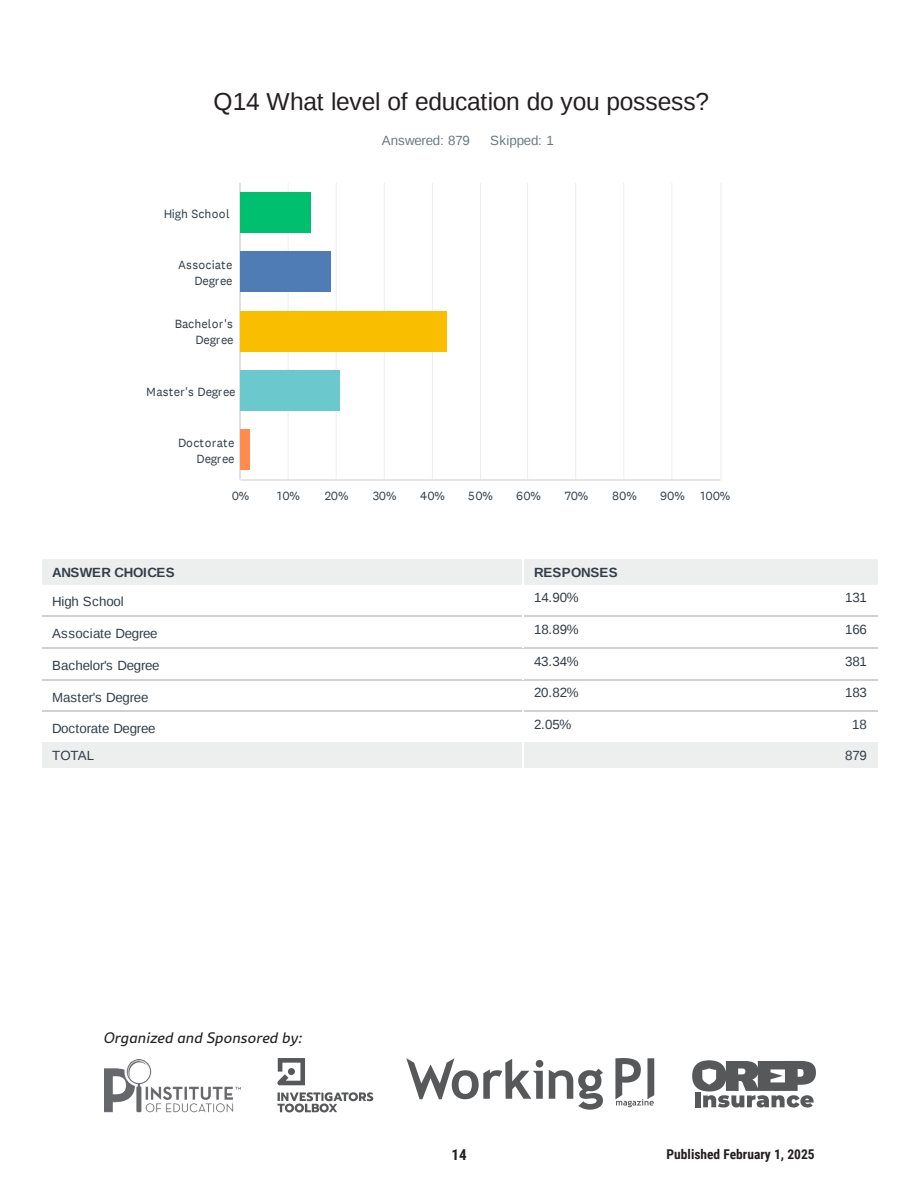
<style>
.page{position:relative;width:918px;height:1188px;background:#fff}
.page>*{position:absolute;margin:0;border:0;box-sizing:border-box;transform-origin:0 0}
.t1{font:24.6px "Liberation Sans";letter-spacing:-.015em;color:#231f20}
.t2{font:italic 15px "Rival Sans";letter-spacing:.01em;color:#231f20}
.t3{font:700 15px "Roboto Condensed";color:#231f20}
.t4{font:700 13.5px "Roboto Condensed";color:#231f20}
.t5{font:13.35px "Liberation Sans";letter-spacing:-.02em;color:#333e48}
.t6{font:13.35px "Liberation Sans";letter-spacing:-.02em;color:#6b787f}
.t7{font:700 13.35px "Liberation Sans";letter-spacing:-.01em;color:#333e48}
.t8{font:700 13.35px "Liberation Sans";letter-spacing:.025em;color:#333e48}
.t9{font:12.3px/16.4px "Copyright Klim Type Foundry Not Licensedfor Desktop Use";color:#333e48;text-align:right}
</style>
<div class="page">
<svg style="left:692px;top:1060px;width:124px;height:48px"></svg>
<svg style="left:277px;top:1058px;width:28px;height:27px"></svg>
<div style="left:288px;top:1068px;width:7px;height:7px;background:#57585a;border-radius:50%"></div>
<svg style="left:278px;top:1092px;width:95px;height:20px"></svg>
<img style="left:105px;top:1060px;width:136px;height:53px">
<svg style="left:406px;top:1058px;width:137px;height:41px"></svg>
<svg style="left:549px;top:1069px;width:54px;height:41px"></svg>
<svg style="left:615px;top:1058px;width:39px;height:49px"></svg>
<svg style="left:42px;top:615px;width:835px;height:128px"></svg>
<div style="left:42px;top:559px;width:481px;height:26px;background:#edeeee"></div>
<div style="left:523px;top:559px;width:354px;height:26px;background:#edeeee"></div>
<div style="left:42px;top:743px;width:481px;height:25px;background:#edeeee"></div>
<div style="left:523px;top:743px;width:354px;height:25px;background:#edeeee"></div>
<svg style="left:523px;top:743px;width:1px;height:25px"></svg>
<hr style="left:523px;top:711px;width:1px;height:32px;background:#fff">
<hr style="left:523px;top:711px;width:354px;height:1px;background:#d0d2d3">
<hr style="left:42px;top:711px;width:482px;height:1px;background:#d0d2d3">
<hr style="left:523px;top:679px;width:1px;height:33px;background:#fff">
<hr style="left:523px;top:679px;width:354px;height:1px;background:#d0d2d3">
<hr style="left:42px;top:679px;width:482px;height:1px;background:#d0d2d3">
<hr style="left:523px;top:647px;width:1px;height:33px;background:#fff">
<hr style="left:523px;top:647px;width:354px;height:1px;background:#d0d2d3">
<hr style="left:42px;top:647px;width:482px;height:1px;background:#d0d2d3">
<hr style="left:523px;top:616px;width:1px;height:32px;background:#fff">
<hr style="left:523px;top:616px;width:354px;height:1px;background:#d0d2d3">
<hr style="left:42px;top:616px;width:482px;height:1px;background:#d0d2d3">
<hr style="left:523px;top:585px;width:1px;height:32px;background:#fff">
<svg style="left:523px;top:559px;width:1px;height:26px"></svg>
<hr style="left:288px;top:183px;width:1px;height:297px;background:#edeeee">
<hr style="left:336px;top:183px;width:1px;height:297px;background:#edeeee">
<hr style="left:384px;top:183px;width:1px;height:297px;background:#edeeee">
<hr style="left:432px;top:183px;width:1px;height:297px;background:#edeeee">
<hr style="left:480px;top:183px;width:1px;height:297px;background:#edeeee">
<hr style="left:527px;top:183px;width:1px;height:297px;background:#edeeee">
<hr style="left:575px;top:183px;width:1px;height:297px;background:#edeeee">
<hr style="left:623px;top:183px;width:1px;height:297px;background:#edeeee">
<hr style="left:671px;top:183px;width:1px;height:297px;background:#edeeee">
<hr style="left:720px;top:183px;width:2px;height:297px;background:#edeeee">
<hr style="left:240px;top:183px;width:1px;height:297px;background:#ccc">
<hr style="left:241px;top:480px;width:479px;height:1px;background:#ccc">
<div style="left:241px;top:192px;width:70px;height:41px;background:#00bf6f"></div>
<div style="left:241px;top:251px;width:90px;height:41px;background:#507cb6"></div>
<div style="left:241px;top:311px;width:206px;height:41px;background:#f9be00"></div>
<div style="left:241px;top:370px;width:99px;height:41px;background:#6bc8cd"></div>
<div style="left:241px;top:429px;width:9px;height:41px;background:#ff8b4f"></div>
<p class="t1" style="left:213px;top:88px;width:497px">Q14 What level of education do you possess?</p>
<p class="t6" style="left:382px;top:133px;width:90px">Answered: 879</p>
<p class="t6" style="left:490px;top:133px;width:65px">Skipped: 1</p>
<p class="t9" style="left:164px;top:205px;width:67px">High School</p>
<p class="t9" style="left:178px;top:256px;width:56px">Associate<br>Degree</p>
<p class="t9" style="left:175px;top:316px;width:60px">Bachelor's<br>Degree</p>
<p class="t9" style="left:146px;top:383px;width:91px">Master's Degree</p>
<p class="t9" style="left:178px;top:434px;width:58px">Doctorate<br>Degree</p>
<p class="t9" style="left:232px;top:487px;width:19px">0%</p>
<p class="t9" style="left:277px;top:487px;width:24px">10%</p>
<p class="t9" style="left:325px;top:487px;width:25px">20%</p>
<p class="t9" style="left:373px;top:487px;width:25px">30%</p>
<p class="t9" style="left:420px;top:487px;width:26px">40%</p>
<p class="t9" style="left:468px;top:487px;width:26px">50%</p>
<p class="t9" style="left:516px;top:487px;width:26px">60%</p>
<p class="t9" style="left:565px;top:487px;width:25px">70%</p>
<p class="t9" style="left:612px;top:487px;width:26px">80%</p>
<p class="t9" style="left:660px;top:487px;width:26px">90%</p>
<p class="t9" style="left:700px;top:487px;width:31px">100%</p>
<p class="t7" style="left:52px;top:563px;width:124px">ANSWER CHOICES</p>
<p class="t8" style="left:534px;top:563px;width:85px">RESPONSES</p>
<p class="t5" style="left:52px;top:594px;width:73px">High School</p>
<p class="t5" style="left:52px;top:626px;width:107px">Associate Degree</p>
<p class="t5" style="left:52px;top:658px;width:109px">Bachelor's Degree</p>
<p class="t5" style="left:52px;top:689px;width:98px">Master's Degree</p>
<p class="t5" style="left:52px;top:721px;width:105px">Doctorate Degree</p>
<p class="t5" style="left:534px;top:590px;width:46px">14.90%</p>
<p class="t5" style="left:845px;top:590px;width:23px">131</p>
<p class="t5" style="left:534px;top:622px;width:46px">18.89%</p>
<p class="t5" style="left:845px;top:622px;width:23px">166</p>
<p class="t5" style="left:534px;top:654px;width:46px">43.34%</p>
<p class="t5" style="left:845px;top:654px;width:23px">381</p>
<p class="t5" style="left:534px;top:685px;width:46px">20.82%</p>
<p class="t5" style="left:845px;top:685px;width:23px">183</p>
<p class="t5" style="left:534px;top:717px;width:39px">2.05%</p>
<p class="t5" style="left:852px;top:717px;width:16px">18</p>
<p class="t5" style="left:52px;top:748px;width:44px">TOTAL</p>
<p class="t5" style="left:845px;top:748px;width:23px">879</p>
<p class="t2" style="left:104px;top:1027px;width:200px">Organized and Sponsored by:</p>
<p class="t3" style="left:451px;top:1145px;width:17px">14</p>
<p class="t4" style="left:667px;top:1145px;width:150px">Published February 1, 2025</p>
</div>
